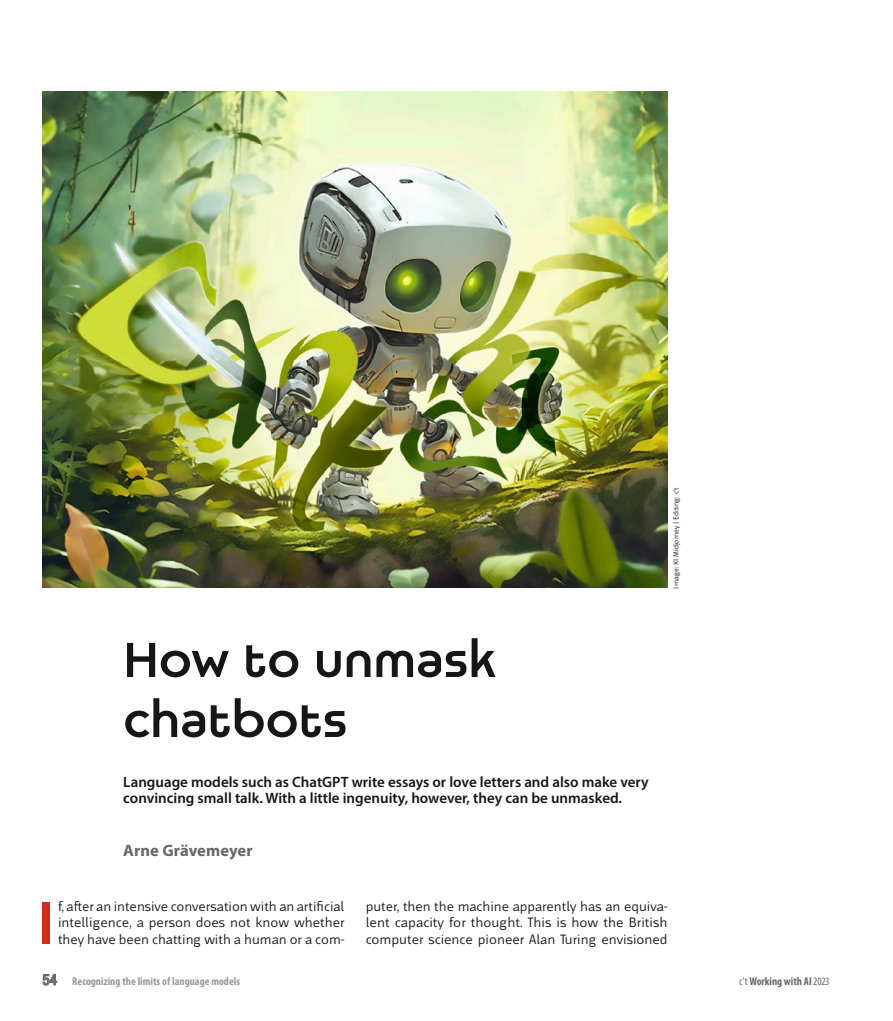
<style>
.page{position:relative;width:893px;height:1021px;background:#fff}
.page>*{position:absolute;margin:0;border:0;box-sizing:border-box;transform-origin:0 0}
.Grundtext-Initial{font:69.45px "Nineteenth";color:#d32a1c}
.Ueberschrift-1{font:57px/60px "Nineteenth";color:#151616}
.Autor{font:700 16.5px "Myriad Pro";letter-spacing:.005em;color:#686868}
.Abstract{font:600 15px/16.5px "Myriad Pro";color:#151616}
.Grundtext-Initial-2{font:14.25px/16.5px "Mr Jones";color:#151616;text-align:justify}
.t1{font:700 condensed 11.25px "Myriad Pro";letter-spacing:.005em;color:#999}
.Ausgabe{font:700 condensed 11.25px "Myriad Pro";color:#686868}
.Bild-Quelle{font:7.5px "Mr Jones";color:#151616}
.s1{font-family:"Helvetica Neue LT Pro";font-weight:500;font-size:15px;color:#686868}
.s2{font-weight:400}
</style>
<div class="page">
<img style="left:43px;top:92px;width:625px;height:495px">
<p class="Ueberschrift-1" style="left:123px;top:628px;width:374px">How to unmask chatbots</p>
<p class="Abstract" style="left:123px;top:772px;width:527px">Language models such as ChatGPT write essays or love letters and also make very convincing small talk. With a little ingenuity, however, they can be unmasked.</p>
<p class="Autor" style="left:123px;top:839px;width:131px">Arne Grävemeyer</p>
<p class="Bild-Quelle" style="left:672px;top:588px;width:102px;rotate:-90deg">Image: KI Midjorney | Editing: c't</p>
<p class="Grundtext-Initial" style="left:38px;top:881px;width:18px">I</p>
<p class="Grundtext-Initial-2" style="left:58px;top:897px;width:288px">f, after an intensive conversation with an artificial intelligence, a person does not know whether they have been chatting with a human or a com-</p>
<p class="Grundtext-Initial-2" style="left:366px;top:897px;width:303px">puter, then the machine apparently has an equiva&shy;lent capacity for thought. This is how the British computer science pioneer Alan Turing envisioned</p>
<p class="t1" style="left:43px;top:974px;width:199px"><span class="s1">54</span> Recognizing the limits of language models</p>
<p class="Ausgabe" style="left:739px;top:974px;width:91px"><span class="s2">c’t</span> Working with AI <span class="s2">2023</span></p>
</div>
